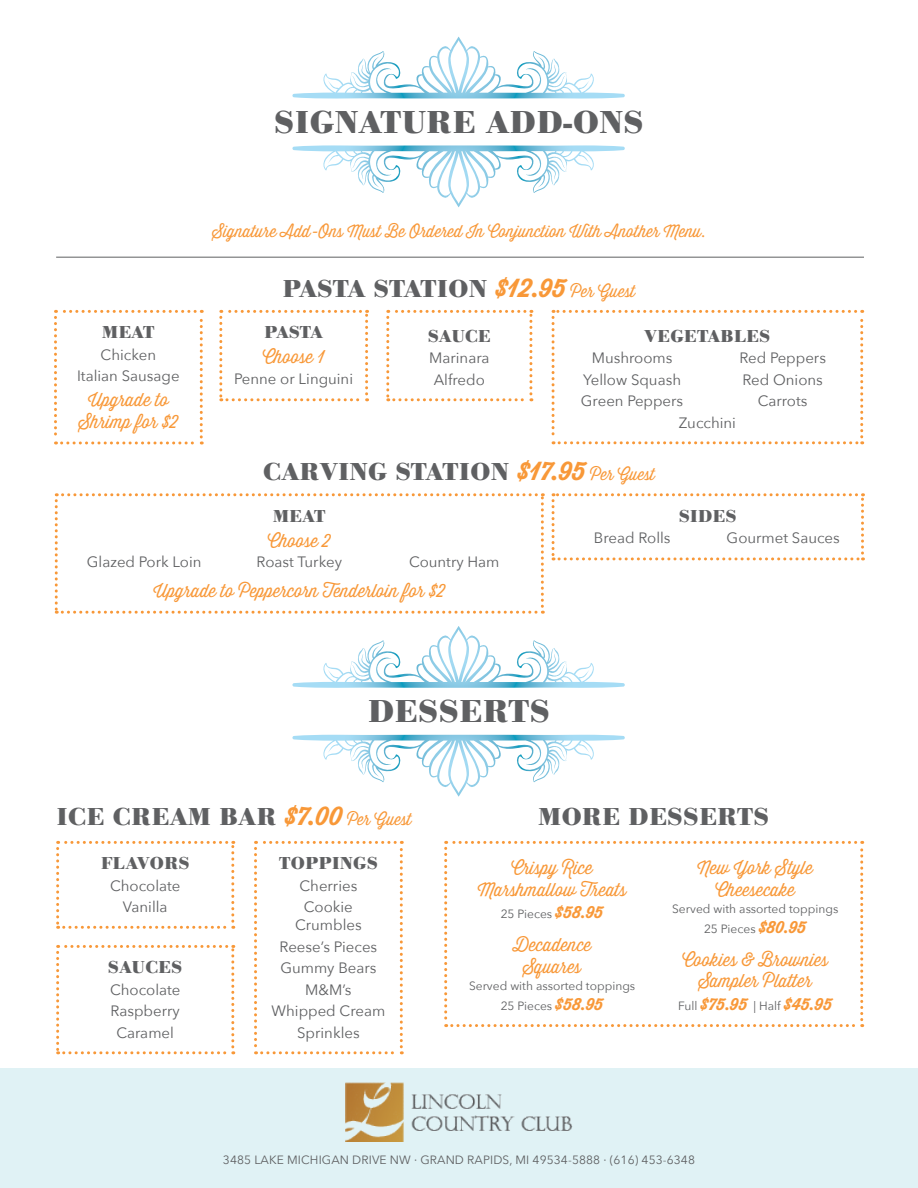
<style>
.page{position:relative;width:918px;height:1188px;background:#fff}
.page>*{position:absolute;margin:0;border:0;box-sizing:border-box;transform-origin:0 0}
.t1{font:33px "Bodoni Antiqua Bld";letter-spacing:.025em;color:#5f6062}
.t2{font:25.5px "Bodoni Antiqua Bld";letter-spacing:.025em;color:#5f6062}
.t3{font:25.5px "Bodoni Antiqua Bld";color:#5f6062}
.t4{font:300 18px/21.6px "Thirsty Script";color:#f89838;text-align:center}
.t5{font:18px "Bodoni Antiqua Bld";letter-spacing:.025em;color:#5f6062}
.t6{font:300 16.5px "Thirsty Script";color:#f89838}
.t7{font:700 16.5px "Thirsty Script";color:#f89838}
.t8{font:15px/21.5px "Avenir Next";color:#5f6062;text-align:center}
.t9{font:12px/19.8px "Avenir Next";color:#5f6062;text-align:center}
.s1{font-family:"Thirsty Script";font-weight:700;color:#f89838}
.s2{font-family:"Thirsty Script";font-weight:300;font-size:16.5px;color:#f89838}
.s3{font-family:"Thirsty Script";font-weight:700;font-size:16.5px;color:#f89838}
.s4{font-family:"Avenir Next";font-weight:400;font-size:12px;color:#5f6062}
</style>
<div class="page">
<div style="left:0;top:1069px;width:918px;height:119px;background:#e0f2f5"></div>
<img style="left:346px;top:1082px;width:226px;height:59px">
<svg style="left:292px;top:626px;width:333px;height:62px"></svg>
<svg style="left:292px;top:736px;width:258px;height:61px"></svg>
<svg style="left:292px;top:37px;width:333px;height:62px"></svg>
<svg style="left:292px;top:145px;width:275px;height:62px"></svg>
<svg style="left:444px;top:841px;width:419px;height:186px"></svg>
<hr style="left:56px;top:257px;width:808px;height:1px;background:#5f6062">
<svg style="left:54px;top:310px;width:149px;height:134px"></svg>
<svg style="left:56px;top:841px;width:178px;height:88px"></svg>
<svg style="left:56px;top:945px;width:178px;height:109px"></svg>
<svg style="left:254px;top:841px;width:149px;height:213px"></svg>
<svg style="left:55px;top:493px;width:489px;height:121px"></svg>
<svg style="left:219px;top:310px;width:149px;height:91px"></svg>
<svg style="left:552px;top:493px;width:312px;height:67px"></svg>
<svg style="left:386px;top:310px;width:146px;height:91px"></svg>
<svg style="left:552px;top:310px;width:311px;height:134px"></svg>
<h1 class="t1" style="left:275px;top:100px;width:370px">SIGNATURE ADD-ONS</h1>
<p class="t6" style="left:212px;top:219px;width:495px">Signature Add-Ons Must Be Ordered In Conjunction With Another Menu.</p>
<p class="t5" style="left:102px;top:320px;width:54px">MEAT</p>
<p class="t8" style="left:77px;top:343px;width:104px">Chicken<br>Italian Sausage</p>
<p class="t4" style="left:79px;top:389px;width:101px">Upgrade to<br>Shrimp for $2</p>
<h2 class="t3" style="left:283px;top:272px;width:354px">PASTA STATION <span class="s1">$12.95</span> <span class="s2">Per Guest</span></h2>
<p class="t5" style="left:265px;top:320px;width:60px">PASTA</p>
<p class="t4" style="left:263px;top:346px;width:63px">Choose 1</p>
<p class="t8" style="left:234px;top:367px;width:120px">Penne or Linguini</p>
<p class="t5" style="left:428px;top:324px;width:64px">SAUCE</p>
<p class="t8" style="left:429px;top:347px;width:62px">Marinara<br>Alfredo</p>
<p class="t5" style="left:645px;top:324px;width:127px">VEGETABLES</p>
<p class="t8" style="left:581px;top:347px;width:104px">Mushrooms<br>Yellow Squash<br>Green Peppers</p>
<p class="t8" style="left:739px;top:347px;width:88px">Red Peppers<br>Red Onions<br>Carrots</p>
<p class="t8" style="left:679px;top:411px;width:59px">Zucchini</p>
<h2 class="t2" style="left:263px;top:454px;width:393px">CARVING STATION <span class="s1">$17.95</span> <span class="s2">Per Guest</span></h2>
<p class="t5" style="left:273px;top:504px;width:54px">MEAT</p>
<p class="t4" style="left:268px;top:530px;width:64px">Choose 2</p>
<p class="t5" style="left:679px;top:504px;width:59px">SIDES</p>
<p class="t8" style="left:594px;top:527px;width:78px">Bread Rolls</p>
<p class="t8" style="left:727px;top:527px;width:115px">Gourmet Sauces</p>
<p class="t8" style="left:87px;top:551px;width:116px">Glazed Pork Loin</p>
<p class="t8" style="left:257px;top:551px;width:87px">Roast Turkey</p>
<p class="t8" style="left:409px;top:551px;width:92px">Country Ham</p>
<p class="t4" style="left:154px;top:580px;width:293px">Upgrade to Peppercorn Tenderloin for $2</p>
<h1 class="t1" style="left:368px;top:689px;width:183px">DESSERTS</h1>
<h2 class="t2" style="left:57px;top:799px;width:356px">ICE CREAM BAR <span class="s1">$7.00</span> <span class="s2">Per Guest</span></h2>
<h2 class="t2" style="left:538px;top:799px;width:232px">MORE DESSERTS</h2>
<p class="t5" style="left:101px;top:851px;width:90px">FLAVORS</p>
<p class="t8" style="left:110px;top:874px;width:72px">Chocolate<br>Vanilla</p>
<p class="t5" style="left:108px;top:955px;width:75px">SAUCES</p>
<p class="t8" style="left:110px;top:978px;width:72px">Chocolate<br>Raspberry<br>Caramel</p>
<p class="t5" style="left:279px;top:851px;width:100px">TOPPINGS</p>
<p class="t8" style="left:299px;top:874px;width:59px;text-align:left">Cherries<br>Cookie</p>
<p class="t8" style="left:272px;top:914px;width:115px">Crumbles<br>Reese’s Pieces<br>Gummy Bears<br>M&amp;M’s<br>Whipped Cream<br>Sprinkles</p>
<p class="t4" style="left:478px;top:857px;width:150px">Crispy Rice<br>Marshmallow Treats</p>
<p class="t9" style="left:501px;top:904px;width:104px">25 Pieces <span class="s3">$58.95</span></p>
<p class="t4" style="left:513px;top:934px;width:80px">Decadence<br>Squares</p>
<p class="t9" style="left:469px;top:976px;width:168px">Served with assorted toppings<br>25 Pieces <span class="s3">$58.95</span></p>
<p class="t4" style="left:698px;top:857px;width:117px">New York Style<br>Cheesecake</p>
<p class="t9" style="left:672px;top:898px;width:168px">Served with assorted toppings<br>25 Pieces <span class="s3">$80.95</span></p>
<p class="t4" style="left:683px;top:949px;width:147px">Cookies &amp; Brownies<br>Sampler Platter</p>
<p class="t7" style="left:678px;top:991px;width:156px"><span class="s4">Full</span> $75.95 <span class="s4">| Half</span> $45.95</p>
<p class="t9" style="left:223px;top:1149px;width:474px">3485 LAKE MICHIGAN DRIVE NW · GRAND RAPIDS, MI 49534-5888 · (616) 453-6348</p>
</div>
